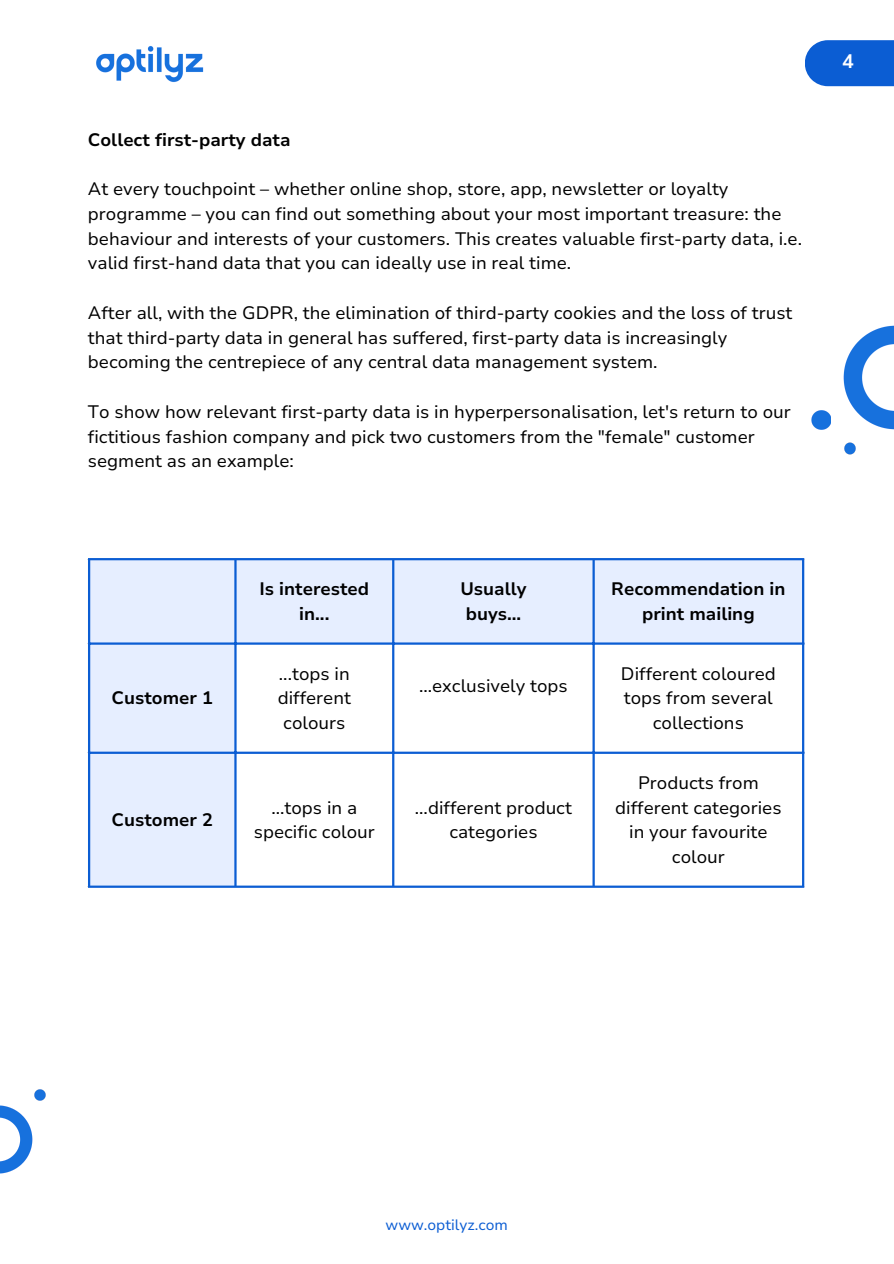
<style>
.page{position:relative;width:894px;height:1264px;background:#fff}
.page>*{position:absolute;margin:0;border:0;box-sizing:border-box;transform-origin:0 0}
.t1{font:700 19.5px "Nunito Sans 10 pt";color:#fff}
.t2{font:18px/24.8px "Nunito Sans 10 pt";color:#000;text-align:center}
.t3{font:700 18px/24.8px "Nunito Sans 10 pt";color:#000;text-align:center}
.t4{font:15px "Nunito Sans 10 pt";color:#0b5dd3}
</style>
<div class="page">
<img style="left:96px;top:46px;width:108px;height:36px">
<img style="left:843px;top:325px;width:50px;height:105px">
<img style="left:811px;top:410px;width:19px;height:19px">
<svg style="left:844px;top:442px;width:11px;height:13px"></svg>
<svg style="left:90px;top:560px;width:711px;height:325px"></svg>
<hr style="left:88px;top:560px;width:2px;height:325px;background:#0b5dd3">
<hr style="left:234px;top:560px;width:2px;height:325px;background:#0b5dd3">
<hr style="left:392px;top:560px;width:2px;height:325px;background:#0b5dd3">
<hr style="left:592px;top:560px;width:2px;height:325px;background:#0b5dd3">
<hr style="left:801px;top:560px;width:3px;height:325px;background:#0b5dd3">
<hr style="left:88px;top:558px;width:716px;height:2px;background:#0b5dd3">
<hr style="left:88px;top:642px;width:716px;height:2px;background:#0b5dd3">
<hr style="left:88px;top:751px;width:716px;height:3px;background:#0b5dd3">
<hr style="left:88px;top:885px;width:716px;height:2px;background:#0b5dd3">
<img style="left:0;top:1105px;width:33px;height:69px">
<svg style="left:34px;top:1089px;width:11px;height:12px"></svg>
<svg style="left:805px;top:40px;width:88px;height:46px;background:#1966d5"></svg>
<p class="t3" style="left:88px;top:127px;width:204px">Collect first-party data</p>
<p class="t2" style="left:88px;top:177px;width:715px;text-align:left">At every touchpoint – whether online shop, store, app, newsletter or loyalty programme – you can find out something about your most important treasure: the behaviour and interests of your customers. This creates valuable first-party data, i.e. valid first-hand data that you can ideally use in real time.</p>
<p class="t2" style="left:88px;top:300px;width:705px;text-align:left">After all, with the GDPR, the elimination of third-party cookies and the loss of trust that third-party data in general has suffered, first-party data is increasingly becoming the centrepiece of any central data management system.</p>
<p class="t2" style="left:88px;top:399px;width:704px;text-align:left">To show how relevant first-party data is in hyperpersonalisation, let's return to our fictitious fashion company and pick two customers from the "female" customer segment as an example:</p>
<p class="t1" style="left:842px;top:49px;width:13px">4</p>
<p class="t3" style="left:112px;top:686px;width:103px">Customer 1</p>
<p class="t3" style="left:112px;top:807px;width:103px">Customer 2</p>
<p class="t3" style="left:259px;top:577px;width:111px">Is interested in...</p>
<p class="t3" style="left:460px;top:577px;width:68px;text-align:left">Usually buys…</p>
<p class="t3" style="left:611px;top:577px;width:176px">Recommendation in print mailing</p>
<p class="t2" style="left:277px;top:661px;width:75px">...tops in different colours</p>
<p class="t2" style="left:419px;top:673px;width:150px">...exclusively tops</p>
<p class="t2" style="left:254px;top:795px;width:122px">...tops in a specific colour</p>
<p class="t2" style="left:415px;top:795px;width:158px">...different product categories</p>
<p class="t2" style="left:620px;top:661px;width:156px">Different coloured tops from several collections</p>
<p class="t2" style="left:615px;top:770px;width:168px">Products from different categories in your favourite colour</p>
<p class="t4" style="left:385px;top:1215px;width:124px">www.optilyz.com</p>
</div>
